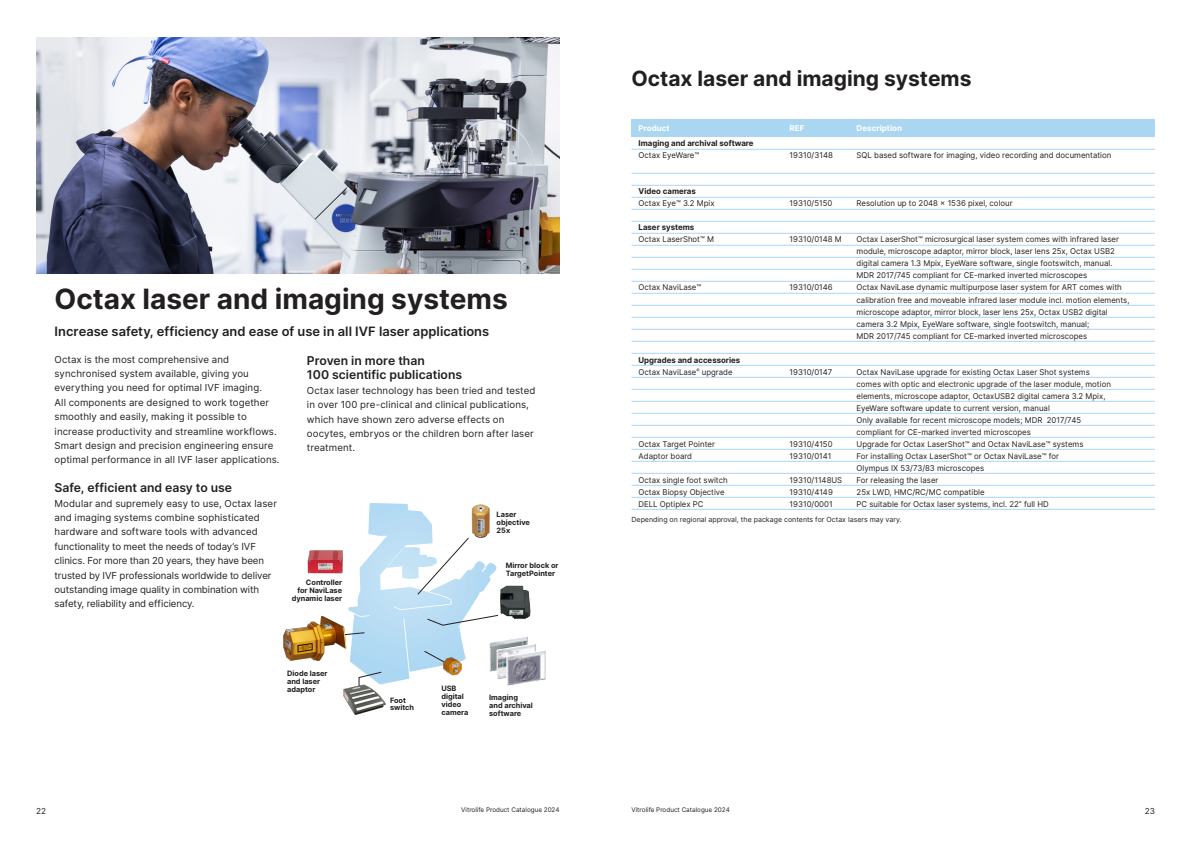
<style>
.page{position:relative;width:1191px;height:842px;background:#fff}
.page>*{position:absolute;margin:0;border:0;box-sizing:border-box;transform-origin:0 0}
.AD_headline{font:700 28px "Inter";color:#231f20}
.Tech_info_large_rub{font:700 21px "Inter";color:#231f20}
.AD_Ingress{font:600 12.9px "Inter";color:#231f20}
.AD_subheadline{font:600 12.2px/14.4px "Inter";color:#231f20}
.AD_copy{font:9.7px/14.4px "Inter";letter-spacing:.01em;color:#231f20}
.AD_copy-2{font:9.7px/14.4px "Inter";letter-spacing:-.01em;color:#231f20}
.t1{font:8.3px "Inter";color:#231f20}
.t2{font:8px "Inter";color:#231f20}
.t3{font:700 8px "Inter";color:#231f20}
.t4{font:700 8px "Inter";color:#fff}
.Laser_feature{font:700 7.4px/7.9px "Inter";color:#231f20}
.Not___comment_8_11_5{font:7px "Inter";color:#231f20}
.t5{font:6.3px "Inter";color:#231f20}
</style>
<div class="page">
<img style="left:36px;top:37px;width:523px;height:237px">
<svg style="left:348px;top:503px;width:198px;height:183px"></svg>
<img style="left:283px;top:612px;width:66px;height:57px">
<img style="left:440px;top:657px;width:24px;height:19px">
<img style="left:465px;top:503px;width:31px;height:41px">
<img style="left:307px;top:550px;width:36px;height:24px">
<img style="left:343px;top:678px;width:43px;height:37px">
<div style="left:631px;top:119px;width:524px;height:17px;background:#aad6f2"></div>
<hr style="left:631px;top:149px;width:524px;height:1px;background:#aad6f2">
<hr style="left:631px;top:173px;width:524px;height:1px;background:#aad6f2">
<hr style="left:631px;top:185px;width:524px;height:1px;background:#aad6f2">
<hr style="left:631px;top:197px;width:524px;height:1px;background:#aad6f2">
<hr style="left:631px;top:209px;width:524px;height:1px;background:#aad6f2">
<hr style="left:631px;top:221px;width:524px;height:1px;background:#aad6f2">
<hr style="left:631px;top:233px;width:524px;height:1px;background:#aad6f2">
<hr style="left:631px;top:245px;width:524px;height:1px;background:#aad6f2">
<hr style="left:631px;top:257px;width:524px;height:1px;background:#aad6f2">
<hr style="left:631px;top:269px;width:524px;height:1px;background:#aad6f2">
<hr style="left:631px;top:281px;width:524px;height:1px;background:#aad6f2">
<hr style="left:631px;top:293px;width:524px;height:1px;background:#aad6f2">
<hr style="left:631px;top:305px;width:524px;height:1px;background:#aad6f2">
<hr style="left:631px;top:317px;width:524px;height:1px;background:#aad6f2">
<hr style="left:631px;top:329px;width:524px;height:1px;background:#aad6f2">
<hr style="left:631px;top:341px;width:524px;height:1px;background:#aad6f2">
<hr style="left:631px;top:353px;width:524px;height:1px;background:#aad6f2">
<hr style="left:631px;top:365px;width:524px;height:1px;background:#aad6f2">
<hr style="left:631px;top:377px;width:524px;height:1px;background:#aad6f2">
<hr style="left:631px;top:389px;width:524px;height:1px;background:#aad6f2">
<hr style="left:631px;top:401px;width:524px;height:1px;background:#aad6f2">
<hr style="left:631px;top:413px;width:524px;height:1px;background:#aad6f2">
<hr style="left:631px;top:425px;width:524px;height:1px;background:#aad6f2">
<hr style="left:631px;top:437px;width:524px;height:1px;background:#aad6f2">
<hr style="left:631px;top:449px;width:524px;height:1px;background:#aad6f2">
<hr style="left:631px;top:461px;width:524px;height:1px;background:#aad6f2">
<hr style="left:631px;top:473px;width:524px;height:1px;background:#aad6f2">
<hr style="left:631px;top:485px;width:524px;height:1px;background:#aad6f2">
<hr style="left:631px;top:497px;width:524px;height:1px;background:#aad6f2">
<hr style="left:631px;top:509px;width:524px;height:1px;background:#aad6f2">
<p class="AD_headline" style="left:55px;top:278px;width:455px">Octax laser and imaging systems</p>
<p class="AD_Ingress" style="left:55px;top:322px;width:436px">Increase safety, efficiency and ease of use in all IVF laser applications</p>
<p class="AD_copy" style="left:55px;top:352px;width:226px">Octax is the most comprehensive and synchronised system available, giving you everything you need for optimal IVF imaging.<br>All components are designed to work together smoothly and easily, making it possible to increase productivity and streamline workflows.<br>Smart design and precision engineering ensure optimal performance in all IVF laser applications.</p>
<p class="AD_subheadline" style="left:55px;top:480px;width:179px">Safe, efficient and easy to use</p>
<p class="AD_copy-2" style="left:55px;top:496px;width:224px">Modular and supremely easy to use, Octax laser and imaging systems combine sophisticated hardware and software tools with advanced functionality to meet the needs of today’s IVF clinics. For more than 20 years, they have been trusted by IVF professionals worldwide to deliver outstanding image quality in combination with safety, reliability and efficiency.</p>
<p class="AD_subheadline" style="left:307px;top:353px;width:157px">Proven in more than<br>100 scientific publications</p>
<p class="AD_copy" style="left:307px;top:383px;width:230px">Octax laser technology has been tried and tested in over 100 pre-clinical and clinical publications, which have shown zero adverse effects on oocytes, embryos or the children born after laser treatment.</p>
<p class="Laser_feature" style="left:496px;top:510px;width:35px">Laser objective<br>25x</p>
<p class="Laser_feature" style="left:292px;top:578px;width:52px;text-align:right">Controller<br>for NaviLase dynamic laser</p>
<p class="Laser_feature" style="left:506px;top:561px;width:54px">Mirror block or<br>TargetPointer</p>
<p class="Laser_feature" style="left:287px;top:669px;width:42px">Diode laser and laser adaptor</p>
<p class="Laser_feature" style="left:390px;top:696px;width:26px">Foot switch</p>
<p class="Laser_feature" style="left:441px;top:684px;width:28px">USB digital video camera</p>
<p class="Laser_feature" style="left:489px;top:693px;width:45px">Imaging and archival software</p>
<p class="Tech_info_large_rub" style="left:631px;top:62px;width:341px">Octax laser and imaging systems</p>
<p class="t4" style="left:638px;top:122px;width:33px">Product</p>
<p class="t4" style="left:789px;top:122px;width:16px">REF</p>
<p class="t4" style="left:856px;top:122px;width:47px">Description</p>
<p class="t3" style="left:638px;top:138px;width:117px">Imaging and archival software</p>
<p class="t2" style="left:638px;top:150px;width:62px">Octax EyeWare™</p>
<p class="t2" style="left:789px;top:150px;width:45px">19310/3148</p>
<p class="t2" style="left:856px;top:150px;width:256px">SQL based software for imaging, video recording and documentation</p>
<p class="t3" style="left:638px;top:186px;width:59px">Video cameras</p>
<p class="t2" style="left:638px;top:198px;width:78px">Octax Eye™ 3.2 Mpix</p>
<p class="t2" style="left:789px;top:198px;width:44px">19310/5150</p>
<p class="t2" style="left:856px;top:198px;width:158px">Resolution up to 2048 x 1536 pixel, colour</p>
<p class="t3" style="left:638px;top:222px;width:57px">Laser systems</p>
<p class="t2" style="left:638px;top:234px;width:77px">Octax LaserShot™ M</p>
<p class="t2" style="left:789px;top:234px;width:54px">19310/0148 M</p>
<p class="t2" style="left:856px;top:234px;width:264px">Octax LaserShot™ microsurgical laser system comes with infrared laser</p>
<p class="t2" style="left:856px;top:246px;width:260px">module, microscope adaptor, mirror block, laser lens 25x, Octax USB2</p>
<p class="t2" style="left:856px;top:258px;width:257px">digital camera 1.3 Mpix, EyeWare software, single footswitch, manual.</p>
<p class="t2" style="left:856px;top:270px;width:232px">MDR 2017/745 compliant for CE-marked inverted microscopes</p>
<p class="t2" style="left:638px;top:282px;width:64px">Octax NaviLase™</p>
<p class="t2" style="left:789px;top:282px;width:45px">19310/0146</p>
<p class="t2" style="left:856px;top:282px;width:267px">Octax NaviLase dynamic multipurpose laser system for ART comes with</p>
<p class="t2" style="left:856px;top:294px;width:274px">calibration free and moveable infrared laser module incl. motion elements,</p>
<p class="t2" style="left:856px;top:306px;width:253px">microscope adaptor, mirror block, laser lens 25x, Octax USB2 digital</p>
<p class="t2" style="left:856px;top:318px;width:234px">camera 3.2 Mpix, EyeWare software, single footswitch, manual;</p>
<p class="t2" style="left:856px;top:330px;width:232px">MDR 2017/745 compliant for CE-marked inverted microscopes</p>
<p class="t3" style="left:638px;top:354px;width:103px">Upgrades and accessories</p>
<p class="t2" style="left:638px;top:366px;width:95px">Octax NaviLase<sup>®</sup> upgrade</p>
<p class="t2" style="left:789px;top:366px;width:44px">19310/0147</p>
<p class="t2" style="left:856px;top:366px;width:235px">Octax NaviLase upgrade for existing Octax Laser Shot systems</p>
<p class="t2" style="left:856px;top:378px;width:256px">comes with optic and electronic upgrade of the laser module, motion</p>
<p class="t2" style="left:856px;top:390px;width:250px">elements, microscope adaptor, OctaxUSB2 digital camera 3.2 Mpix,</p>
<p class="t2" style="left:856px;top:402px;width:195px">EyeWare software update to current version, manual</p>
<p class="t2" style="left:856px;top:414px;width:226px">Only available for recent microscope models; MDR 2017/745</p>
<p class="t2" style="left:856px;top:426px;width:176px">compliant for CE-marked inverted microscopes</p>
<p class="t2" style="left:638px;top:438px;width:78px">Octax Target Pointer</p>
<p class="t2" style="left:789px;top:438px;width:45px">19310/4150</p>
<p class="t2" style="left:856px;top:438px;width:228px">Upgrade for Octax LaserShot™ and Octax NaviLase™ systems</p>
<p class="t2" style="left:638px;top:450px;width:55px">Adaptor board</p>
<p class="t2" style="left:789px;top:450px;width:43px">19310/0141</p>
<p class="t2" style="left:856px;top:450px;width:204px">For installing Octax LaserShot™ or Octax NaviLase™ for</p>
<p class="t2" style="left:856px;top:462px;width:129px">Olympus IX 53/73/83 microscopes</p>
<p class="t2" style="left:638px;top:474px;width:91px">Octax single foot switch</p>
<p class="t2" style="left:789px;top:474px;width:54px">19310/1148US</p>
<p class="t2" style="left:856px;top:474px;width:83px">For releasing the laser</p>
<p class="t2" style="left:638px;top:486px;width:88px">Octax Biopsy Objective</p>
<p class="t2" style="left:789px;top:486px;width:45px">19310/4149</p>
<p class="t2" style="left:856px;top:486px;width:129px">25x LWD, HMC/RC/MC compatible</p>
<p class="t2" style="left:638px;top:498px;width:66px">DELL Optiplex PC</p>
<p class="t2" style="left:789px;top:498px;width:45px">19310/0001</p>
<p class="t2" style="left:856px;top:498px;width:194px">PC suitable for Octax laser systems, incl. 22” full HD</p>
<p class="Not___comment_8_11_5" style="left:631px;top:515px;width:272px">Depending on regional approval, the package contents for Octax lasers may vary.</p>
<p class="t1" style="left:36px;top:805px;width:12px">22</p>
<p class="t5" style="left:461px;top:805px;width:100px">Vitrolife Product Catalogue 2024</p>
<p class="t5" style="left:631px;top:805px;width:100px">Vitrolife Product Catalogue 2024</p>
<p class="t1" style="left:1144px;top:805px;width:12px">23</p>
</div>
